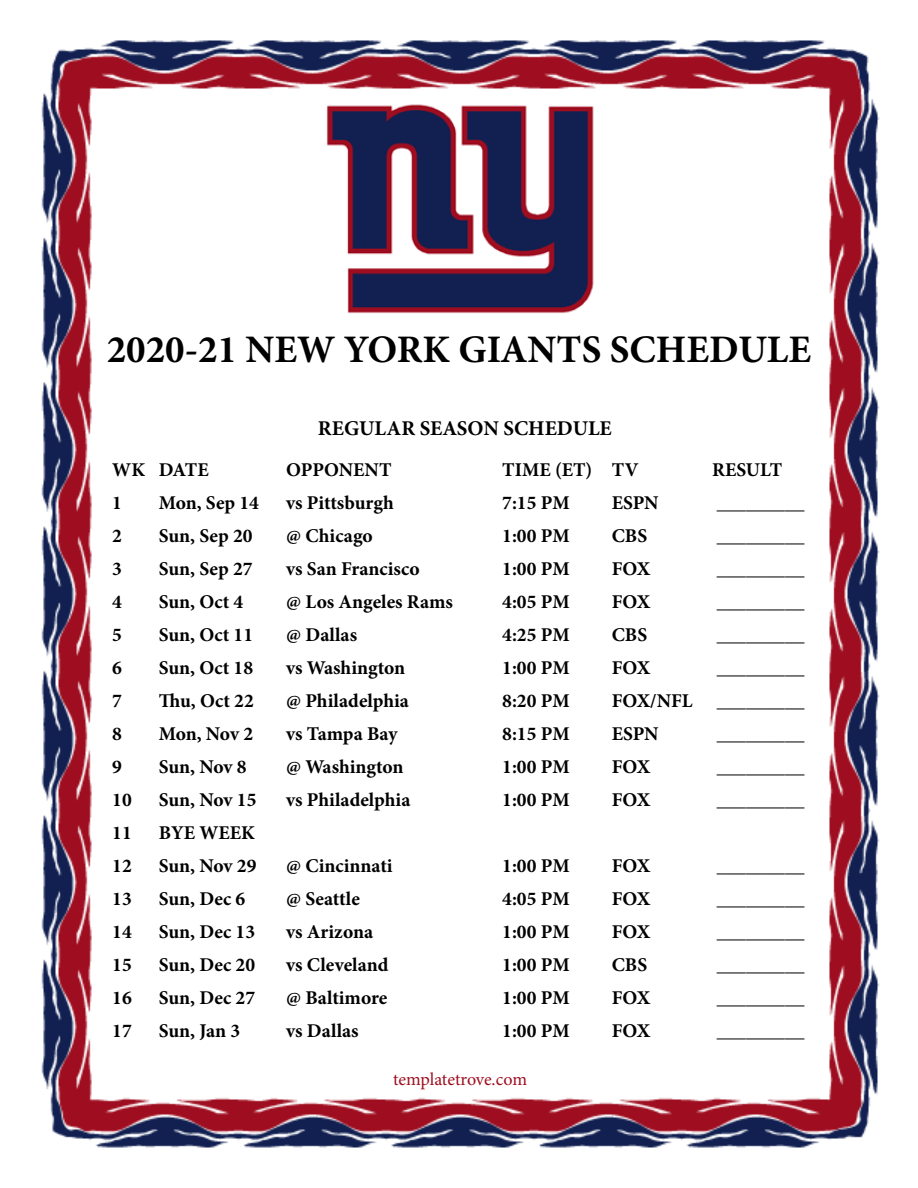
<style>
.page{position:relative;width:918px;height:1188px;background:#fff}
.page>*{position:absolute;margin:0;border:0;box-sizing:border-box;transform-origin:0 0}
.t1{font:700 39px "Minion Pro";color:#000}
.t2{font:700 21px "Minion Pro";color:#000}
.t3{font:700 19.5px "Minion Pro";color:#000}
.t4{font:18px "Minion Pro";letter-spacing:-.005em;color:#9e0e20}
</style>
<div class="page">
<img style="left:41px;top:40px;width:838px;height:1108px">
<img style="left:323px;top:99px;width:275px;height:219px">
<h1 class="t1" style="left:107px;top:322px;width:706px">2020-21 NEW YORK GIANTS SCHEDULE</h1>
<p class="t2" style="left:318px;top:414px;width:295px">REGULAR SEASON SCHEDULE</p>
<p class="t3" style="left:112px;top:456px;width:98px">WK DATE</p>
<p class="t3" style="left:286px;top:456px;width:107px">OPPONENT</p>
<p class="t3" style="left:502px;top:456px;width:138px">TIME (ET) TV</p>
<p class="t3" style="left:712px;top:456px;width:71px">RESULT</p>
<p class="t3" style="left:112px;top:489px;width:11px">1</p>
<p class="t3" style="left:159px;top:489px;width:102px">Mon, Sep 14</p>
<p class="t3" style="left:286px;top:489px;width:109px">vs Pittsburgh</p>
<p class="t3" style="left:502px;top:489px;width:69px">7:15 PM</p>
<p class="t3" style="left:612px;top:489px;width:48px">ESPN</p>
<p class="t3" style="left:717px;top:489px;width:89px">_________</p>
<p class="t3" style="left:112px;top:522px;width:11px">2</p>
<p class="t3" style="left:159px;top:522px;width:95px">Sun, Sep 20</p>
<p class="t3" style="left:286px;top:522px;width:88px">@ Chicago</p>
<p class="t3" style="left:502px;top:522px;width:69px">1:00 PM</p>
<p class="t3" style="left:612px;top:522px;width:37px">CBS</p>
<p class="t3" style="left:717px;top:522px;width:89px">_________</p>
<p class="t3" style="left:112px;top:555px;width:11px">3</p>
<p class="t3" style="left:159px;top:555px;width:95px">Sun, Sep 27</p>
<p class="t3" style="left:286px;top:555px;width:135px">vs San Francisco</p>
<p class="t3" style="left:502px;top:555px;width:69px">1:00 PM</p>
<p class="t3" style="left:612px;top:555px;width:40px">FOX</p>
<p class="t3" style="left:717px;top:555px;width:89px">_________</p>
<p class="t3" style="left:112px;top:588px;width:11px">4</p>
<p class="t3" style="left:159px;top:588px;width:86px">Sun, Oct 4</p>
<p class="t3" style="left:286px;top:588px;width:168px">@ Los Angeles Rams</p>
<p class="t3" style="left:502px;top:588px;width:69px">4:05 PM</p>
<p class="t3" style="left:612px;top:588px;width:40px">FOX</p>
<p class="t3" style="left:717px;top:588px;width:89px">_________</p>
<p class="t3" style="left:112px;top:621px;width:11px">5</p>
<p class="t3" style="left:159px;top:621px;width:96px">Sun, Oct 11</p>
<p class="t3" style="left:286px;top:621px;width:72px">@ Dallas</p>
<p class="t3" style="left:502px;top:621px;width:69px">4:25 PM</p>
<p class="t3" style="left:612px;top:621px;width:37px">CBS</p>
<p class="t3" style="left:717px;top:621px;width:89px">_________</p>
<p class="t3" style="left:112px;top:654px;width:11px">6</p>
<p class="t3" style="left:159px;top:654px;width:96px">Sun, Oct 18</p>
<p class="t3" style="left:286px;top:654px;width:120px">vs Washington</p>
<p class="t3" style="left:502px;top:654px;width:69px">1:00 PM</p>
<p class="t3" style="left:612px;top:654px;width:40px">FOX</p>
<p class="t3" style="left:717px;top:654px;width:89px">_________</p>
<p class="t3" style="left:112px;top:687px;width:11px">7</p>
<p class="t3" style="left:159px;top:687px;width:97px">Thu, Oct 22</p>
<p class="t3" style="left:286px;top:687px;width:124px">@ Philadelphia</p>
<p class="t3" style="left:502px;top:687px;width:69px">8:20 PM</p>
<p class="t3" style="left:612px;top:687px;width:194px">FOX/NFL _________</p>
<p class="t3" style="left:112px;top:720px;width:11px">8</p>
<p class="t3" style="left:159px;top:720px;width:96px">Mon, Nov 2</p>
<p class="t3" style="left:286px;top:720px;width:113px">vs Tampa Bay</p>
<p class="t3" style="left:502px;top:720px;width:69px">8:15 PM</p>
<p class="t3" style="left:612px;top:720px;width:48px">ESPN</p>
<p class="t3" style="left:717px;top:720px;width:89px">_________</p>
<p class="t3" style="left:112px;top:753px;width:11px">9</p>
<p class="t3" style="left:159px;top:753px;width:89px">Sun, Nov 8</p>
<p class="t3" style="left:286px;top:753px;width:119px">@ Washington</p>
<p class="t3" style="left:502px;top:753px;width:69px">1:00 PM</p>
<p class="t3" style="left:612px;top:753px;width:40px">FOX</p>
<p class="t3" style="left:717px;top:753px;width:89px">_________</p>
<p class="t3" style="left:112px;top:786px;width:21px">10</p>
<p class="t3" style="left:159px;top:786px;width:99px">Sun, Nov 15</p>
<p class="t3" style="left:286px;top:786px;width:126px">vs Philadelphia</p>
<p class="t3" style="left:502px;top:786px;width:69px">1:00 PM</p>
<p class="t3" style="left:612px;top:786px;width:40px">FOX</p>
<p class="t3" style="left:717px;top:786px;width:89px">_________</p>
<p class="t3" style="left:112px;top:819px;width:21px">11</p>
<p class="t3" style="left:159px;top:819px;width:98px">BYE WEEK</p>
<p class="t3" style="left:112px;top:852px;width:21px">12</p>
<p class="t3" style="left:159px;top:852px;width:99px">Sun, Nov 29</p>
<p class="t3" style="left:286px;top:852px;width:108px">@ Cincinnati</p>
<p class="t3" style="left:502px;top:852px;width:69px">1:00 PM</p>
<p class="t3" style="left:612px;top:852px;width:40px">FOX</p>
<p class="t3" style="left:717px;top:852px;width:89px">_________</p>
<p class="t3" style="left:112px;top:885px;width:21px">13</p>
<p class="t3" style="left:159px;top:885px;width:88px">Sun, Dec 6</p>
<p class="t3" style="left:286px;top:885px;width:75px">@ Seattle</p>
<p class="t3" style="left:502px;top:885px;width:69px">4:05 PM</p>
<p class="t3" style="left:612px;top:885px;width:40px">FOX</p>
<p class="t3" style="left:717px;top:885px;width:89px">_________</p>
<p class="t3" style="left:112px;top:918px;width:21px">14</p>
<p class="t3" style="left:159px;top:918px;width:98px">Sun, Dec 13</p>
<p class="t3" style="left:286px;top:918px;width:89px">vs Arizona</p>
<p class="t3" style="left:502px;top:918px;width:69px">1:00 PM</p>
<p class="t3" style="left:612px;top:918px;width:40px">FOX</p>
<p class="t3" style="left:717px;top:918px;width:89px">_________</p>
<p class="t3" style="left:112px;top:951px;width:21px">15</p>
<p class="t3" style="left:159px;top:951px;width:98px">Sun, Dec 20</p>
<p class="t3" style="left:286px;top:951px;width:104px">vs Cleveland</p>
<p class="t3" style="left:502px;top:951px;width:69px">1:00 PM</p>
<p class="t3" style="left:612px;top:951px;width:37px">CBS</p>
<p class="t3" style="left:717px;top:951px;width:89px">_________</p>
<p class="t3" style="left:112px;top:984px;width:21px">16</p>
<p class="t3" style="left:159px;top:984px;width:98px">Sun, Dec 27</p>
<p class="t3" style="left:286px;top:984px;width:103px">@ Baltimore</p>
<p class="t3" style="left:502px;top:984px;width:69px">1:00 PM</p>
<p class="t3" style="left:612px;top:984px;width:40px">FOX</p>
<p class="t3" style="left:717px;top:984px;width:89px">_________</p>
<p class="t3" style="left:112px;top:1017px;width:21px">17</p>
<p class="t3" style="left:159px;top:1017px;width:83px">Sun, Jan 3</p>
<p class="t3" style="left:286px;top:1017px;width:74px">vs Dallas</p>
<p class="t3" style="left:502px;top:1017px;width:69px">1:00 PM</p>
<p class="t3" style="left:612px;top:1017px;width:40px">FOX</p>
<p class="t3" style="left:717px;top:1017px;width:89px">_________</p>
<p class="t4" style="left:393px;top:1067px;width:136px">templatetrove.com</p>
</div>
